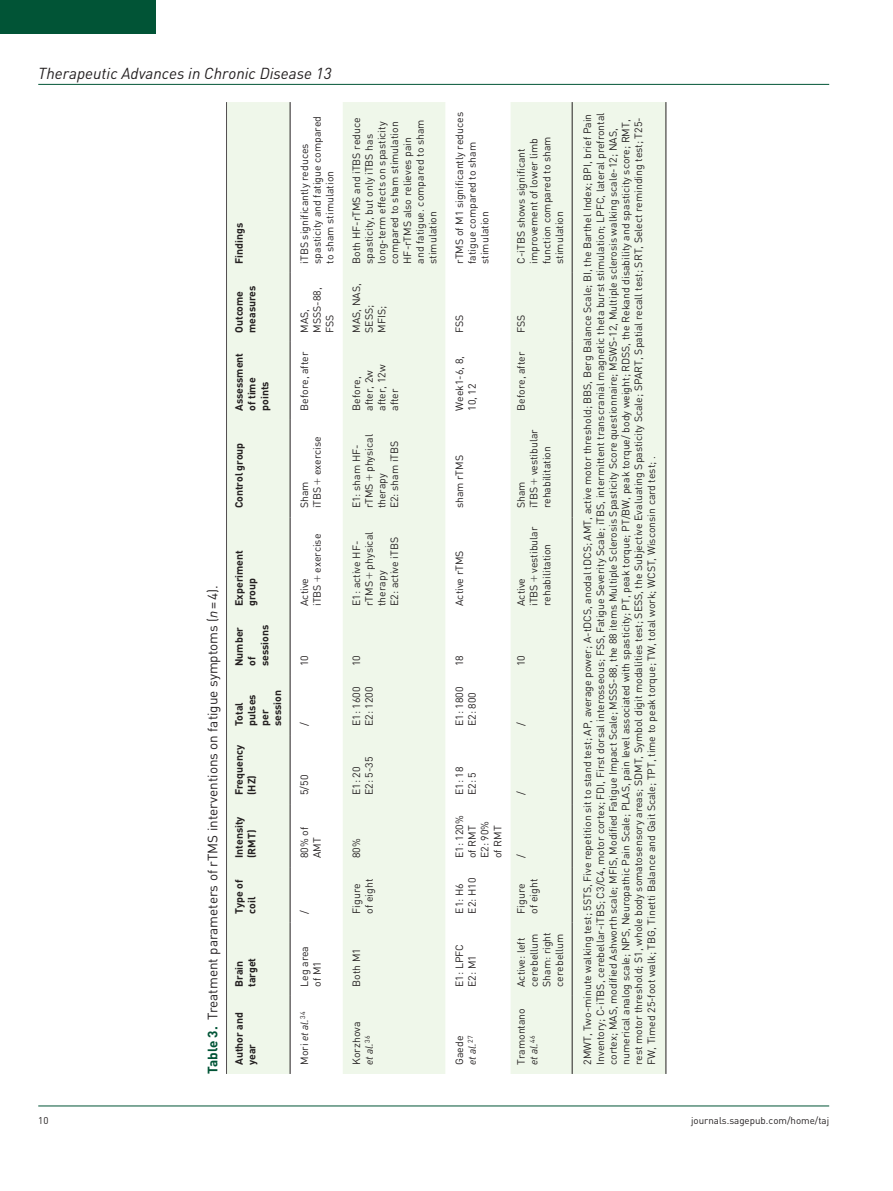
<style>
.page{position:relative;width:893px;height:1191px;background:#fff}
.page>*{position:absolute;margin:0;border:0;box-sizing:border-box;transform-origin:0 0}
.t1{font:italic 15.75px "DIN";color:#231f20}
.t2{font:13.5px "DIN";color:#231f20}
.t3{font:10.5px/12.8px "DIN";color:#231f20}
.t4{font:700 10.5px/12.8px "DIN";color:#231f20}
.t5{font:italic 10.5px "DIN";color:#231f20}
.t6{font:9.75px "DIN";color:#231f20}
.s1{font-weight:700;color:#015436}
.s2{font-style:italic}
.s3{font-style:normal}
</style>
<div class="page">
<hr style="left:38px;top:84px;width:791px;height:1px;background:#015436">
<hr style="left:38px;top:1105px;width:791px;height:1px;background:#015436">
<div style="left:0;top:0;width:155px;height:34px;background:#015436"></div>
<div style="left:573px;top:102px;width:93px;height:972px;background:#eff7ea"></div>
<hr style="left:226px;top:102px;width:1px;height:972px;background:#231f20">
<hr style="left:665px;top:102px;width:1px;height:972px;background:#231f20">
<div style="left:227px;top:102px;width:345px;height:972px;background:#eff7ea"></div>
<svg style="left:291px;top:102px;width:219px;height:972px"></svg>
<hr style="left:290px;top:996px;width:1px;height:78px;background:#231f20">
<hr style="left:290px;top:922px;width:1px;height:74px;background:#231f20">
<hr style="left:290px;top:867px;width:1px;height:55px;background:#231f20">
<hr style="left:290px;top:804px;width:1px;height:63px;background:#231f20">
<hr style="left:290px;top:735px;width:1px;height:69px;background:#231f20">
<hr style="left:290px;top:675px;width:1px;height:60px;background:#231f20">
<hr style="left:290px;top:615px;width:1px;height:60px;background:#231f20">
<hr style="left:290px;top:517px;width:1px;height:98px;background:#231f20">
<hr style="left:290px;top:420px;width:1px;height:97px;background:#231f20">
<hr style="left:290px;top:342px;width:1px;height:78px;background:#231f20">
<hr style="left:290px;top:273px;width:1px;height:69px;background:#231f20">
<hr style="left:290px;top:102px;width:1px;height:171px;background:#231f20">
<hr style="left:572px;top:996px;width:1px;height:78px;background:#231f20">
<hr style="left:572px;top:922px;width:1px;height:74px;background:#231f20">
<hr style="left:572px;top:867px;width:1px;height:55px;background:#231f20">
<hr style="left:572px;top:804px;width:1px;height:63px;background:#231f20">
<hr style="left:572px;top:735px;width:1px;height:69px;background:#231f20">
<hr style="left:572px;top:675px;width:1px;height:60px;background:#231f20">
<hr style="left:572px;top:615px;width:1px;height:60px;background:#231f20">
<hr style="left:572px;top:517px;width:1px;height:98px;background:#231f20">
<hr style="left:572px;top:420px;width:1px;height:97px;background:#231f20">
<hr style="left:572px;top:342px;width:1px;height:78px;background:#231f20">
<hr style="left:572px;top:273px;width:1px;height:69px;background:#231f20">
<hr style="left:572px;top:102px;width:1px;height:171px;background:#231f20">
<svg style="left:314px;top:575px;width:6px;height:7px"></svg>
<svg style="left:314px;top:478px;width:6px;height:6px"></svg>
<svg style="left:366px;top:572px;width:6px;height:6px"></svg>
<svg style="left:366px;top:475px;width:6px;height:6px"></svg>
<svg style="left:531px;top:575px;width:6px;height:7px"></svg>
<svg style="left:531px;top:478px;width:6px;height:6px"></svg>
<h1 class="t1" style="left:38px;top:63px;width:295px">Therapeutic Advances in Chronic Disease 13</h1>
<p class="t4" style="left:232px;top:264px;width:42px;rotate:-90deg">Findings</p>
<p class="t4" style="left:232px;top:333px;width:49px;rotate:-90deg">Outcome measures</p>
<p class="t4" style="left:232px;top:411px;width:60px;rotate:-90deg">Assessment of time points</p>
<p class="t4" style="left:232px;top:508px;width:67px;rotate:-90deg">Control group</p>
<p class="t2" style="left:204px;top:1074px;width:490px;rotate:-90deg"><span class="s1">Table 3.</span> Treatment parameters of rTMS interventions on fatigue symptoms (<span class="s2">n</span>=4).</p>
<p class="t4" style="left:232px;top:606px;width:57px;rotate:-90deg">Experiment group</p>
<p class="t4" style="left:232px;top:666px;width:43px;rotate:-90deg">Number of sessions</p>
<p class="t4" style="left:232px;top:726px;width:38px;rotate:-90deg">Total pulses per session</p>
<p class="t4" style="left:232px;top:795px;width:51px;rotate:-90deg">Frequency (HZ)</p>
<p class="t4" style="left:232px;top:858px;width:43px;rotate:-90deg">Intensity (RMT)</p>
<p class="t4" style="left:232px;top:913px;width:36px;rotate:-90deg">Type of coil</p>
<p class="t4" style="left:232px;top:987px;width:31px;rotate:-90deg">Brain target</p>
<p class="t4" style="left:232px;top:1065px;width:54px;rotate:-90deg">Author and year</p>
<p class="t3" style="left:298px;top:264px;width:149px;rotate:-90deg">iTBS significantly reduces spasticity and fatigue compared to sham stimulation</p>
<p class="t3" style="left:298px;top:333px;width:47px;rotate:-90deg">MAS,<br>MSSS-88,<br>FSS</p>
<p class="t3" style="left:298px;top:411px;width:61px;rotate:-90deg">Before, after</p>
<p class="t3" style="left:298px;top:508px;width:74px;rotate:-90deg">Sham<br>iTBS exercise</p>
<p class="t3" style="left:298px;top:606px;width:74px;rotate:-90deg">Active<br>iTBS exercise</p>
<p class="t3" style="left:298px;top:666px;width:12px;rotate:-90deg">10</p>
<p class="t3" style="left:298px;top:726px;width:5px;rotate:-90deg">/</p>
<p class="t3" style="left:298px;top:795px;width:22px;rotate:-90deg">5/50</p>
<p class="t3" style="left:298px;top:858px;width:33px;rotate:-90deg">80% of<br>AMT</p>
<p class="t3" style="left:298px;top:913px;width:5px;rotate:-90deg">/</p>
<p class="t3" style="left:298px;top:987px;width:42px;rotate:-90deg">Leg area of M1</p>
<p class="t5" style="left:298px;top:1065px;width:55px;rotate:-90deg"><span class="s3">Mori</span> et al.<sup>34</sup></p>
<p class="t3" style="left:350px;top:264px;width:148px;rotate:-90deg">Both HF-rTMS and iTBS reduce spasticity, but only iTBS has long-term effects on spasticity compared to sham stimulation<br>HF-rTMS also relieves pain and fatigue. compared to sham stimulation</p>
<p class="t3" style="left:350px;top:333px;width:51px;rotate:-90deg">MAS, NAS,<br>SESS;<br>MFIS;</p>
<p class="t3" style="left:350px;top:411px;width:48px;rotate:-90deg">Before, after, 2w after, 12w after</p>
<p class="t3" style="left:350px;top:508px;width:76px;rotate:-90deg">E1: sham HF&shy;rTMS physical therapy<br>E2: sham iTBS</p>
<p class="t3" style="left:350px;top:606px;width:76px;rotate:-90deg">E1: active HF&shy;rTMS physical therapy<br>E2: active iTBS</p>
<p class="t3" style="left:350px;top:666px;width:12px;rotate:-90deg">10</p>
<p class="t3" style="left:350px;top:726px;width:41px;rotate:-90deg">E1: 1600<br>E2: 1200</p>
<p class="t3" style="left:350px;top:795px;width:40px;rotate:-90deg">E1: 20<br>E2: 5-35</p>
<p class="t3" style="left:350px;top:858px;width:21px;rotate:-90deg">80%</p>
<p class="t3" style="left:350px;top:913px;width:36px;rotate:-90deg">Figure of eight</p>
<p class="t3" style="left:350px;top:987px;width:40px;rotate:-90deg">Both M1</p>
<p class="t3" style="left:350px;top:1065px;width:45px;rotate:-90deg">Korzhova <span class="s2">et al.</span><sup>36</sup></p>
<p class="t3" style="left:453px;top:264px;width:153px;rotate:-90deg">rTMS of M1 significantly reduces fatigue compared to sham stimulation</p>
<p class="t3" style="left:514px;top:264px;width:129px;rotate:-90deg">C-iTBS shows significant improvement of lower limb function compared to sham stimulation</p>
<p class="t3" style="left:453px;top:333px;width:20px;rotate:-90deg">FSS</p>
<p class="t3" style="left:453px;top:411px;width:56px;rotate:-90deg">Week1-6, 8,<br>10, 12</p>
<p class="t3" style="left:453px;top:508px;width:55px;rotate:-90deg">sham rTMS</p>
<p class="t3" style="left:453px;top:606px;width:57px;rotate:-90deg">Active rTMS</p>
<p class="t3" style="left:514px;top:333px;width:20px;rotate:-90deg">FSS</p>
<p class="t3" style="left:514px;top:411px;width:61px;rotate:-90deg">Before, after</p>
<p class="t3" style="left:514px;top:508px;width:81px;rotate:-90deg">Sham<br>iTBS vestibular rehabilitation</p>
<p class="t3" style="left:515px;top:606px;width:81px;rotate:-90deg">Active<br>iTBS vestibular rehabilitation</p>
<p class="t3" style="left:453px;top:666px;width:12px;rotate:-90deg">18</p>
<p class="t3" style="left:453px;top:726px;width:41px;rotate:-90deg">E1: 1800<br>E2: 800</p>
<p class="t3" style="left:515px;top:666px;width:12px;rotate:-90deg">10</p>
<p class="t3" style="left:515px;top:726px;width:5px;rotate:-90deg">/</p>
<p class="t3" style="left:453px;top:795px;width:30px;rotate:-90deg">E1: 18<br>E2: 5</p>
<p class="t3" style="left:453px;top:858px;width:44px;rotate:-90deg">E1: 120% of RMT<br>E2: 90% of RMT</p>
<p class="t3" style="left:453px;top:913px;width:37px;rotate:-90deg">E1: H6<br>E2: H10</p>
<p class="t3" style="left:453px;top:987px;width:44px;rotate:-90deg">E1: LPFC<br>E2: M1</p>
<p class="t3" style="left:453px;top:1065px;width:31px;rotate:-90deg">Gaede <span class="s2">et al.</span><sup>27</sup></p>
<p class="t3" style="left:515px;top:795px;width:5px;rotate:-90deg">/</p>
<p class="t3" style="left:515px;top:858px;width:5px;rotate:-90deg">/</p>
<p class="t3" style="left:515px;top:913px;width:36px;rotate:-90deg">Figure of eight</p>
<p class="t3" style="left:515px;top:987px;width:56px;rotate:-90deg">Active: left cerebellum<br>Sham: right cerebellum</p>
<p class="t3" style="left:514px;top:1065px;width:58px;rotate:-90deg">Tramontano <span class="s2">et al.</span><sup>46</sup></p>
<p class="t3" style="left:581px;top:1065px;width:953px;rotate:-90deg">2MWT, Two-minute walking test; 5STS, Five repetition sit to stand test; AP, average power; A-tDCS, anodal tDCS; AMT, active motor threshold; BBS, Berg Balance Scale; BI, the Barthel Index; BPI, brief Pain Inventory; C-iTBS, cerebellar-iTBS; C3/C4, motor cortex; FDI, First dorsal interosseous; FSS, Fatigue Severity Scale; iTBS, intermittent transcranial magnetic theta burst stimulation; LPFC, lateral prefrontal cortex; MAS, modified Ashworth scale; MFIS, Modified Fatigue Impact Scale; MSSS-88, the 88 items Multiple Sclerosis Spasticity Score questionnaire; MSWS-12, Multiple sclerosis walking scale-12; NAS, numerical analog scale; NPS, Neuropathic Pain Scale; PLAS, pain level associated with spasticity; PT, peak torque; PT/BW, peak torque/ body weight; RDSS, the Rekand disability and spasticity score; RMT, rest motor threshold; S1, whole body somatosensory areas; SDMT, Symbol digit modalities test; SESS, the Subjective Evaluating Spasticity Scale; SPART, Spatial recall test; SRT, Select reminding test; T25- FW, Timed 25-foot walk; TBG, Tinetti Balance and Gait Scale; TPT, time to peak torque; TW, total work; WCST, Wisconsin card test; .</p>
<p class="t6" style="left:38px;top:1114px;width:12px">10</p>
<p class="t6" style="left:691px;top:1114px;width:140px">journals.sagepub.com/home/taj</p>
</div>
